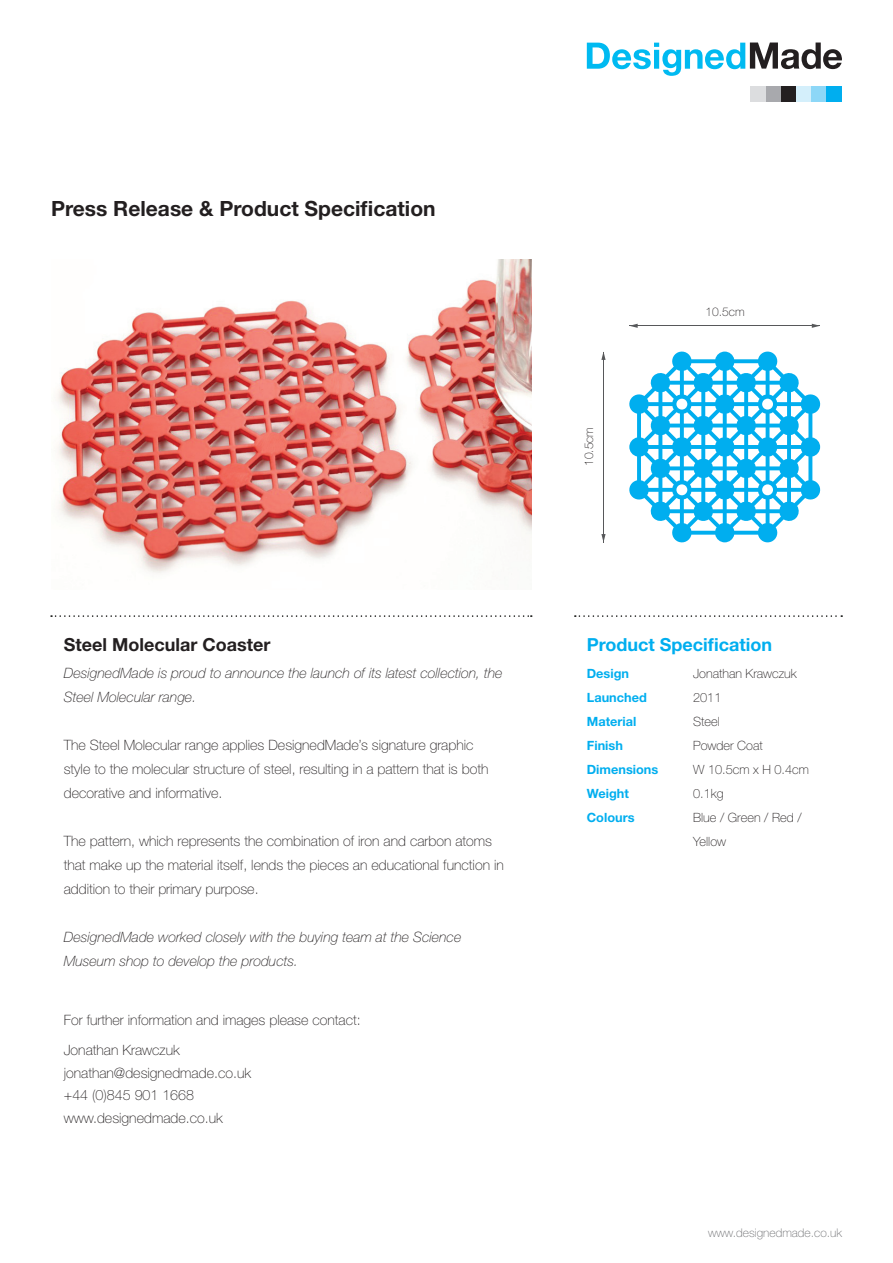
<style>
.page{position:relative;width:893px;height:1263px;background:#fff}
.page>*{position:absolute;margin:0;border:0;box-sizing:border-box;transform-origin:0 0}
.t1{font:700 21px "Helvetica Neue";color:#231f20}
.t2{font:700 18px "Helvetica Neue";color:#231f20}
.t3{font:700 18px "Helvetica Neue";color:#00aeef}
.t4{font:100 14.25px/24px "Helvetica Neue";color:#231f20}
.t5{font:italic 100 14.25px/24px "Helvetica Neue";color:#231f20}
.t6{font:100 12.75px/24px "Helvetica Neue";color:#231f20}
.t7{font:700 12.75px "Helvetica Neue";color:#00aeef}
.t8{font:100 12px "Helvetica Neue";color:#6c6d70}
.t9{font:100 12px "Helvetica Neue";color:#231f20}
</style>
<div class="page">
<svg style="left:587px;top:43px;width:255px;height:33px"></svg>
<div style="left:826px;top:86px;width:15px;height:15px;background:#00aeef"></div>
<div style="left:811px;top:86px;width:15px;height:15px;background:#8dd7f7"></div>
<div style="left:796px;top:86px;width:15px;height:15px;background:#d4effb"></div>
<div style="left:780px;top:86px;width:16px;height:15px;background:#231f20"></div>
<div style="left:765px;top:86px;width:15px;height:15px;background:#a8a9ad"></div>
<div style="left:750px;top:86px;width:15px;height:15px;background:#dcdddf"></div>
<img style="left:57px;top:259px;width:474px;height:314px">
<svg style="left:51px;top:615px;width:481px;height:2px"></svg>
<svg style="left:575px;top:615px;width:267px;height:2px"></svg>
<svg style="left:812px;top:324px;width:8px;height:4px"></svg>
<svg style="left:629px;top:324px;width:9px;height:4px"></svg>
<svg style="left:601px;top:354px;width:5px;height:6px"></svg>
<svg style="left:601px;top:534px;width:5px;height:6px"></svg>
<hr style="left:629px;top:326px;width:191px;height:1px;background:#57585a">
<hr style="left:603px;top:352px;width:1px;height:190px;background:#57585a">
<svg style="left:629px;top:351px;width:192px;height:192px"></svg>
<h1 class="t1" style="left:51px;top:196px;width:386px">Press Release &amp; Product Specification</h1>
<p class="t2" style="left:64px;top:634px;width:208px">Steel Molecular Coaster</p>
<p class="t5" style="left:64px;top:661px;width:440px">DesignedMade is proud to announce the launch of its latest collection, the<br>Steel Molecular range.</p>
<p class="t4" style="left:64px;top:733px;width:426px">The Steel Molecular range applies DesignedMade’s signature graphic style to the molecular structure of steel, resulting in a pattern that is both decorative and informative.</p>
<p class="t4" style="left:64px;top:829px;width:442px">The pattern, which represents the combination of iron and carbon atoms that make up the material itself, lends the pieces an educational function in addition to their primary purpose.</p>
<p class="t5" style="left:64px;top:925px;width:399px">DesignedMade worked closely with the buying team at the Science<br>Museum shop to develop the products.</p>
<p class="t4" style="left:64px;top:1005px;width:298px;line-height:30px">For further information and images please contact:<br>Jonathan Krawczuk</p>
<p class="t4" style="left:64px;top:1061px;width:189px;line-height:22.5px">jonathan@designedmade.co.uk +44 (0)845 901 1668 www.designedmade.co.uk</p>
<p class="t9" style="left:582px;top:466px;width:41px;rotate:-90deg">10.5cm</p>
<p class="t9" style="left:706px;top:304px;width:41px">10.5cm</p>
<p class="t3" style="left:587px;top:634px;width:187px">Product Specification</p>
<p class="t7" style="left:587px;top:666px;width:44px">Design</p>
<p class="t6" style="left:693px;top:662px;width:105px">Jonathan Krawczuk</p>
<p class="t7" style="left:587px;top:690px;width:61px">Launched</p>
<p class="t6" style="left:693px;top:686px;width:30px">2011</p>
<p class="t7" style="left:587px;top:714px;width:51px">Material</p>
<p class="t6" style="left:693px;top:710px;width:28px">Steel</p>
<p class="t7" style="left:587px;top:738px;width:38px">Finish</p>
<p class="t6" style="left:693px;top:734px;width:71px">Powder Coat</p>
<p class="t7" style="left:587px;top:762px;width:73px">Dimensions</p>
<p class="t6" style="left:693px;top:758px;width:117px">W 10.5cm x H 0.4cm</p>
<p class="t7" style="left:587px;top:786px;width:44px">Weight</p>
<p class="t6" style="left:693px;top:782px;width:32px">0.1kg</p>
<p class="t7" style="left:587px;top:810px;width:49px">Colours</p>
<p class="t6" style="left:693px;top:806px;width:110px">Blue / Green / Red /<br>Yellow</p>
<p class="t8" style="left:708px;top:1226px;width:135px">www.designedmade.co.uk</p>
</div>
